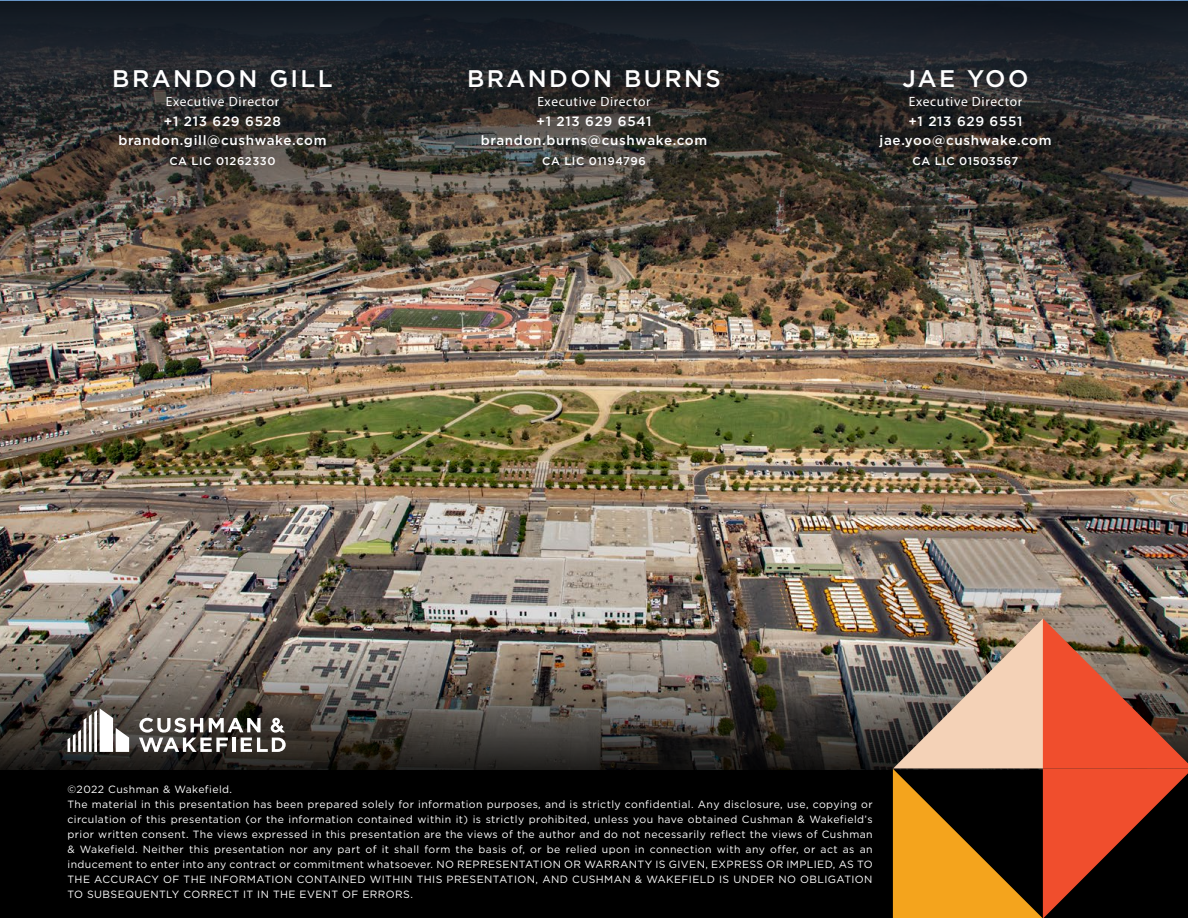
<style>
.page{position:relative;width:1188px;height:918px;background:#000}
.page>*{position:absolute;margin:0;border:0;box-sizing:border-box;transform-origin:0 0}
.t1{font:500 24px "Gotham";letter-spacing:.1em;color:#fff}
.t2{font:500 13.5px/19.5px "Gotham";letter-spacing:.05em;color:#fff;text-align:center}
.t3{font:13.5px "Myriad Pro";letter-spacing:.05em;color:#fff}
.t4{font:500 11.25px "Gotham";letter-spacing:.05em;color:#fff}
.t5{font:10.5px/15px "Gotham";letter-spacing:.04em;color:#fff}
</style>
<div class="page">
<img style="left:0;top:0;width:1188px;height:634px">
<img style="left:0;top:634px;width:893px;height:136px">
<img style="left:0;top:1px;width:1188px;height:331px">
<svg style="left:68px;top:708px;width:61px;height:44px;background:#908d8a"></svg>
<svg style="left:139px;top:718px;width:147px;height:34px;background:#7e7b78"></svg>
<svg style="left:893px;top:618px;width:295px;height:300px"></svg>
<h1 class="t1" style="left:112px;top:63px;width:222px">BRANDON GILL</h1>
<p class="t3" style="left:166px;top:93px;width:115px">Executive Director</p>
<p class="t2" style="left:118px;top:111px;width:210px">+1 213 629 6528 brandon.gill@cushwake.com</p>
<p class="t4" style="left:169px;top:153px;width:108px">CA LIC 01262330</p>
<h1 class="t1" style="left:467px;top:63px;width:255px">BRANDON BURNS</h1>
<p class="t3" style="left:537px;top:93px;width:115px">Executive Director</p>
<p class="t2" style="left:481px;top:111px;width:228px">+1 213 629 6541 brandon.burns@cushwake.com</p>
<p class="t4" style="left:542px;top:153px;width:105px">CA LIC 01194796</p>
<h1 class="t1" style="left:903px;top:63px;width:128px">JAE YOO</h1>
<p class="t3" style="left:909px;top:93px;width:115px">Executive Director</p>
<p class="t2" style="left:880px;top:111px;width:173px">+1 213 629 6551 jae.yoo@cushwake.com</p>
<p class="t4" style="left:913px;top:153px;width:107px">CA LIC 01503567</p>
<p class="t5" style="left:68px;top:782px;width:807px">©2022 Cushman &amp; Wakefield.<br>The material in this presentation has been prepared solely for information purposes, and is strictly confidential. Any disclosure, use, copying or circulation of this presentation (or the information contained within it) is strictly prohibited, unless you have obtained Cushman &amp; Wakefield’s prior written consent. The views expressed in this presentation are the views of the author and do not necessarily reflect the views of Cushman &amp; Wakefield. Neither this presentation nor any part of it shall form the basis of, or be relied upon in connection with any offer, or act as an inducement to enter into any contract or commitment whatsoever. NO REPRESENTATION OR WARRANTY IS GIVEN, EXPRESS OR IMPLIED, AS TO THE ACCURACY OF THE INFORMATION CONTAINED WITHIN THIS PRESENTATION, AND CUSHMAN &amp; WAKEFIELD IS UNDER NO OBLIGATION TO SUBSEQUENTLY CORRECT IT IN THE EVENT OF ERRORS.</p>
</div>
